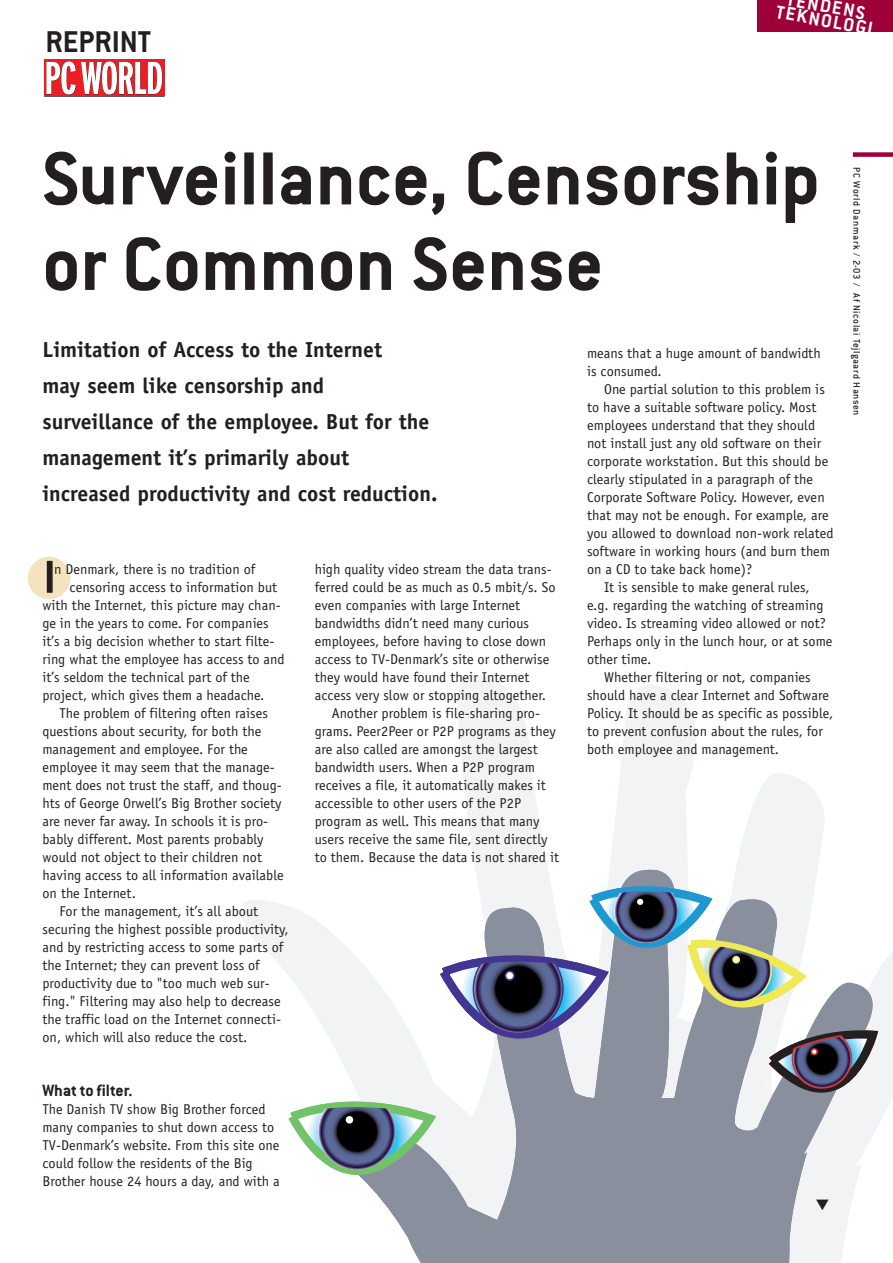
<style>
.page{position:relative;width:893px;height:1263px;background:#fff}
.page>*{position:absolute;margin:0;border:0;box-sizing:border-box;transform-origin:0 0}
.t1{font:700 82.5px/85.5px "Conduit ITC";color:#231f20}
.t2{font:700 50.7px "Conduit ITC";color:#231f20}
.t3{font:700 33px "Conduit ITC";color:#231f20}
.t4{font:700 21.75px/36px "Officina Sans";color:#231f20}
.t5{font:700 20.4px/14.4px "Conduit ITC";color:#fff;text-align:center}
.t6{font:700 18px "Conduit ITC";color:#231f20}
.t7{font:14.25px/18px "Officina Sans";letter-spacing:.005em;color:#231f20}
.t8{font:500 10.5px "Conduit ITC";letter-spacing:.05em;color:#231f20}
</style>
<div class="page">
<svg style="left:241px;top:675px;width:651px;height:438px"></svg>
<svg style="left:284px;top:861px;width:600px;height:402px"></svg>
<div style="left:28px;top:557px;width:42px;height:42px;background:#f3e4bd;border-radius:50%"></div>
<div style="left:757px;top:0;width:135px;height:31px;background:#9d0138"></div>
<div style="left:852px;top:152px;width:40px;height:5px;background:#9d0138"></div>
<svg style="left:44px;top:60px;width:121px;height:37px"></svg>
<svg style="left:281px;top:878px;width:600px;height:359px"></svg>
<h3 class="t3" style="left:45px;top:30px;width:107px">REPRINT</h3>
<h3 class="t5" style="left:779px;top:-8px;width:99px;rotate:10deg">ENDENS<br>TEKNOLOGI</h3>
<h1 class="t1" style="left:42px;top:144px;width:779px">Surveillance, Censorship or Common Sense</h1>
<h3 class="t4" style="left:42px;top:334px;width:396px">Limitation of Access to the Internet<br>may seem like censorship and surveillance of the employee. But for the management it’s primarily about increased productivity and cost reduction.</h3>
<h2 class="t2" style="left:43px;top:559px;width:14px">I</h2>
<p class="t7" style="left:54px;top:561px;width:203px">n Denmark, there is no tradition of</p>
<p class="t7" style="left:69px;top:579px;width:209px">censoring access to information but</p>
<p class="t7" style="left:42px;top:597px;width:240px">with the Internet, this picture may chan-</p>
<p class="t7" style="left:42px;top:615px;width:228px">ge in the years to come. For companies</p>
<p class="t7" style="left:42px;top:633px;width:234px">it’s a big decision whether to start filte-</p>
<p class="t7" style="left:42px;top:651px;width:244px">ring what the employee has access to and</p>
<p class="t7" style="left:42px;top:669px;width:209px">it’s seldom the technical part of the</p>
<p class="t7" style="left:42px;top:687px;width:223px">project, which gives them a headache.</p>
<p class="t7" style="left:59px;top:705px;width:210px">The problem of filtering often raises</p>
<p class="t7" style="left:42px;top:723px;width:220px">questions about security, for both the</p>
<p class="t7" style="left:42px;top:741px;width:207px">management and employee. For the</p>
<p class="t7" style="left:42px;top:759px;width:234px">employee it may seem that the manage-</p>
<p class="t7" style="left:42px;top:777px;width:241px">ment does not trust the staff, and thoug-</p>
<p class="t7" style="left:42px;top:795px;width:241px">hts of George Orwell’s Big Brother society</p>
<p class="t7" style="left:42px;top:813px;width:227px">are never far away. In schools it is pro-</p>
<p class="t7" style="left:42px;top:831px;width:223px">bably different. Most parents probably</p>
<p class="t7" style="left:42px;top:849px;width:221px">would not object to their children not</p>
<p class="t7" style="left:42px;top:867px;width:243px">having access to all information available</p>
<p class="t7" style="left:42px;top:885px;width:95px">on the Internet.</p>
<p class="t7" style="left:59px;top:903px;width:200px">For the management, it’s all about</p>
<p class="t7" style="left:42px;top:921px;width:248px">securing the highest possible productivity,</p>
<p class="t7" style="left:42px;top:939px;width:242px">and by restricting access to some parts of</p>
<p class="t7" style="left:42px;top:957px;width:219px">the Internet; they can prevent loss of</p>
<p class="t7" style="left:42px;top:975px;width:229px">productivity due to "too much web sur-</p>
<p class="t7" style="left:42px;top:993px;width:240px">fing." Filtering may also help to decrease</p>
<p class="t7" style="left:42px;top:1011px;width:240px">the traffic load on the Internet connecti-</p>
<p class="t7" style="left:42px;top:1029px;width:206px">on, which will also reduce the cost.</p>
<p class="t6" style="left:42px;top:1084px;width:92px">What to filter.</p>
<p class="t7" style="left:42px;top:1101px;width:239px">The Danish TV show Big Brother forced many companies to shut down access to TV-Denmark’s website. From this site one could follow the residents of the Big Brother house 24 hours a day, and with a</p>
<p class="t7" style="left:315px;top:561px;width:238px">high quality video stream the data trans-</p>
<p class="t7" style="left:315px;top:579px;width:242px">ferred could be as much as 0.5 mbit/s. So</p>
<p class="t7" style="left:315px;top:597px;width:207px">even companies with large Internet</p>
<p class="t7" style="left:315px;top:615px;width:216px">bandwidths didn’t need many curious</p>
<p class="t7" style="left:315px;top:633px;width:233px">employees, before having to close down</p>
<p class="t7" style="left:315px;top:651px;width:236px">access to TV-Denmark’s site or otherwise</p>
<p class="t7" style="left:315px;top:669px;width:216px">they would have found their Internet</p>
<p class="t7" style="left:315px;top:687px;width:233px">access very slow or stopping altogether.</p>
<p class="t7" style="left:332px;top:705px;width:210px">Another problem is file-sharing pro-</p>
<p class="t7" style="left:315px;top:723px;width:242px">grams. Peer2Peer or P2P programs as they</p>
<p class="t7" style="left:315px;top:741px;width:224px">are also called are amongst the largest</p>
<p class="t7" style="left:315px;top:759px;width:222px">bandwidth users. When a P2P program</p>
<p class="t7" style="left:315px;top:777px;width:233px">receives a file, it automatically makes it</p>
<p class="t7" style="left:315px;top:795px;width:208px">accessible to other users of the P2P</p>
<p class="t7" style="left:315px;top:813px;width:226px">program as well. This means that many</p>
<p class="t7" style="left:315px;top:831px;width:234px">users receive the same file, sent directly</p>
<p class="t7" style="left:315px;top:849px;width:246px">to them. Because the data is not shared it</p>
<p class="t7" style="left:587px;top:345px;width:235px">means that a huge amount of bandwidth is consumed.</p>
<p class="t7" style="left:604px;top:381px;width:222px">One partial solution to this problem is</p>
<p class="t7" style="left:587px;top:399px;width:231px">to have a suitable software policy. Most</p>
<p class="t7" style="left:587px;top:417px;width:230px">employees understand that they should</p>
<p class="t7" style="left:587px;top:435px;width:236px">not install just any old software on their</p>
<p class="t7" style="left:587px;top:453px;width:243px">corporate workstation. But this should be</p>
<p class="t7" style="left:587px;top:471px;width:227px">clearly stipulated in a paragraph of the</p>
<p class="t7" style="left:587px;top:489px;width:239px">Corporate Software Policy. However, even</p>
<p class="t7" style="left:587px;top:507px;width:243px">that may not be enough. For example, are</p>
<p class="t7" style="left:587px;top:525px;width:248px">you allowed to download non-work related</p>
<p class="t7" style="left:587px;top:543px;width:245px">software in working hours (and burn them</p>
<p class="t7" style="left:587px;top:561px;width:167px">on a CD to take back home)?</p>
<p class="t7" style="left:604px;top:579px;width:207px">It is sensible to make general rules,</p>
<p class="t7" style="left:587px;top:597px;width:238px">e.g. regarding the watching of streaming</p>
<p class="t7" style="left:587px;top:615px;width:240px">video. Is streaming video allowed or not?</p>
<p class="t7" style="left:587px;top:633px;width:247px">Perhaps only in the lunch hour, or at some</p>
<p class="t7" style="left:587px;top:651px;width:66px">other time.</p>
<p class="t7" style="left:604px;top:669px;width:208px">Whether filtering or not, companies</p>
<p class="t7" style="left:587px;top:687px;width:243px">should have a clear Internet and Software</p>
<p class="t7" style="left:587px;top:705px;width:248px">Policy. It should be as specific as possible,</p>
<p class="t7" style="left:587px;top:723px;width:237px">to prevent confusion about the rules, for</p>
<p class="t7" style="left:587px;top:741px;width:194px">both employee and management.</p>
<p class="t8" style="left:860px;top:167px;width:120px;rotate:90deg">PC World Danmark / 2-03 /</p>
<p class="t8" style="left:860px;top:293px;width:124px;rotate:90deg">Af Nicolai Tejlgaard Hansen</p>
</div>
